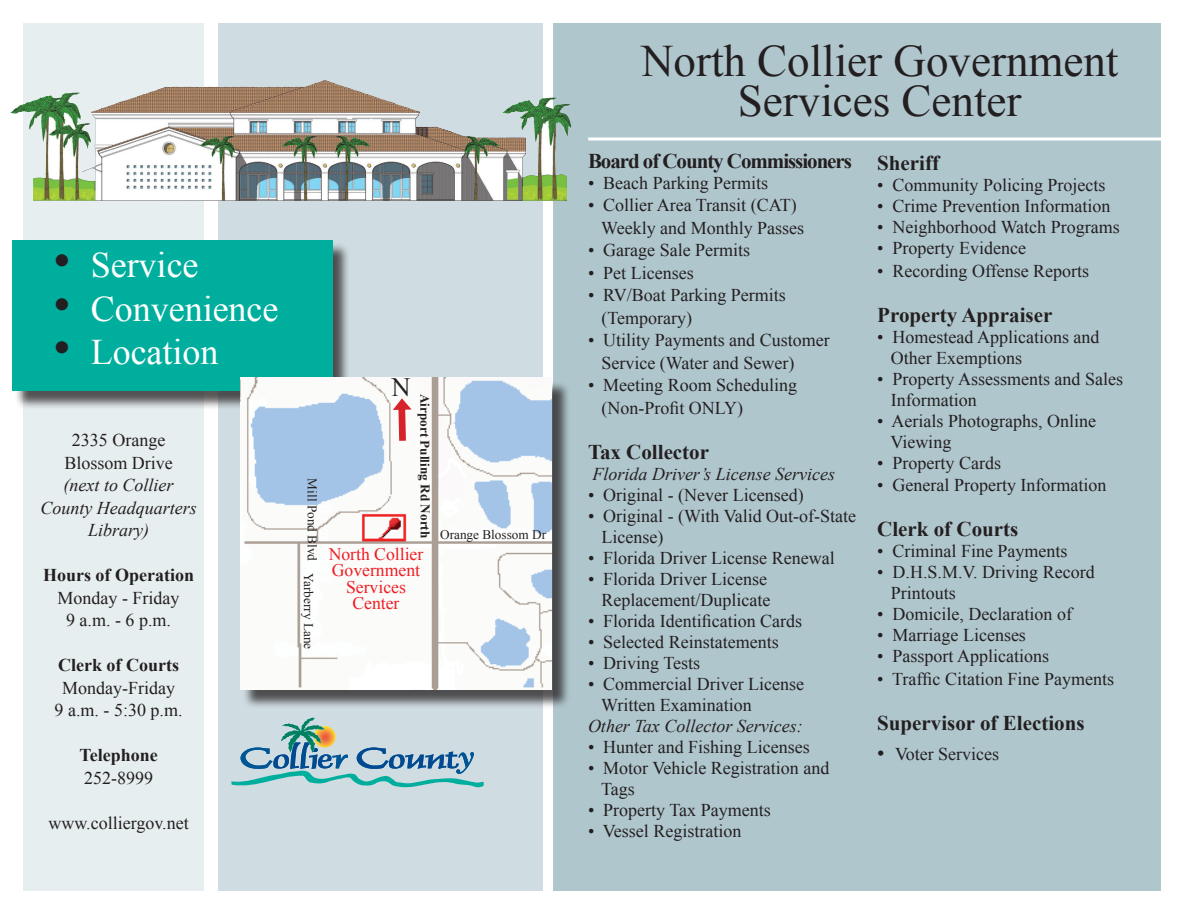
<style>
.page{position:relative;width:1188px;height:918px;background:#fff}
.page>*{position:absolute;margin:0;border:0;box-sizing:border-box;transform-origin:0 0}
.t1{font:45px/40.5px "Times New Roman";color:#231f20;text-align:center}
.t2{font:36px "Times New Roman";color:#fff}
.t3{font:26.55px "Times New Roman";color:#231f20}
.t4{font:700 21px "Times New Roman";color:#231f20}
.t5{font:700 21px "Times New Roman";letter-spacing:-.05em;color:#231f20}
.t6{font:18px/21px "Times New Roman";color:#231f20}
.t7{font:italic 18px/22.5px "Times New Roman";color:#231f20;text-align:center}
.t8{font:700 18px "Times New Roman";color:#231f20}
.t9{font:17.7px/16.5px "Times New Roman";color:#ee1d23;text-align:center}
.t10{font:13.2px "Times New Roman";color:#231f20}
.t11{font:700 13.2px "Times New Roman";letter-spacing:-.005em;color:#231f20}
.s1{font-size:21px}
</style>
<div class="page">
<div style="left:553px;top:23px;width:608px;height:868px;background:#b0c6cd"></div>
<svg style="left:218px;top:23px;width:324px;height:868px;background:#c7d3d5"></svg>
<div style="left:23px;top:23px;width:181px;height:868px;background:#e7eef0"></div>
<hr style="left:588px;top:137px;width:573px;height:3px;background:#fff">
<img style="left:56px;top:82px;width:263px;height:99px">
<div style="left:14px;top:242px;width:337px;height:167px;background:#231f20;opacity:.75"></div>
<div style="left:12px;top:240px;width:320px;height:151px;background:#00ae9e"></div>
<div style="left:242px;top:380px;width:329px;height:329px;background:#231f20;opacity:.75"></div>
<img style="left:240px;top:378px;width:312px;height:312px">
<svg style="left:393px;top:398px;width:19px;height:43px"></svg>
<svg style="left:231px;top:718px;width:253px;height:69px;background:#a5c5cd"></svg>
<p class="t2" style="left:54px;top:241px;width:146px"><sup>●</sup> Service</p>
<p class="t2" style="left:54px;top:285px;width:226px"><sup>●</sup> Convenience</p>
<p class="t2" style="left:54px;top:328px;width:166px"><sup>●</sup> Location</p>
<p class="t6" style="left:72px;top:430px;width:95px">2335 Orange</p>
<p class="t6" style="left:64px;top:452px;width:110px">Blossom Drive</p>
<p class="t7" style="left:40px;top:474px;width:158px">(next to Collier<br>County Headquarters<br>Library)</p>
<p class="t8" style="left:43px;top:563px;width:153px">Hours of Operation</p>
<p class="t6" style="left:58px;top:587px;width:123px">Monday - Friday</p>
<p class="t6" style="left:66px;top:610px;width:106px">9 a.m. - 6 p.m.</p>
<p class="t8" style="left:58px;top:653px;width:122px">Clerk of Courts</p>
<p class="t6" style="left:62px;top:677px;width:114px">Monday-Friday</p>
<p class="t6" style="left:55px;top:700px;width:129px">9 a.m. - 5:30 p.m.</p>
<p class="t8" style="left:79px;top:743px;width:80px">Telephone</p>
<p class="t6" style="left:84px;top:767px;width:70px">252-8999</p>
<p class="t6" style="left:48px;top:812px;width:142px">www.colliergov.net</p>
<p class="t10" style="left:321px;top:478px;width:84px;rotate:90deg">Mill Pond Blvd</p>
<p class="t10" style="left:317px;top:573px;width:78px;rotate:90deg">Yarberry Lane</p>
<p class="t3" style="left:391px;top:370px;width:21px">N</p>
<p class="t11" style="left:434px;top:394px;width:146px;rotate:90deg">Airport Pulling Rd North</p>
<p class="t9" style="left:329px;top:545px;width:96px">North Collier<br>Government<br>Services<br>Center</p>
<p class="t10" style="left:440px;top:526px;width:107px">Orange Blossom Dr</p>
<p class="t1" style="left:641px;top:40px;width:479px">North Collier Government<br>Services Center</p>
<p class="t5" style="left:588px;top:146px;width:266px">Board of County Commissioners</p>
<p class="t6" style="left:588px;top:172px;width:182px">• Beach Parking Permits</p>
<p class="t6" style="left:588px;top:195px;width:210px">• Collier Area Transit (CAT)</p>
<p class="t6" style="left:601px;top:217px;width:205px">Weekly and Monthly Passes</p>
<p class="t6" style="left:588px;top:240px;width:164px">• Garage Sale Permits</p>
<p class="t6" style="left:588px;top:262px;width:107px">• Pet Licenses</p>
<p class="t6" style="left:588px;top:285px;width:199px">• RV/Boat Parking Permits</p>
<p class="t6" style="left:602px;top:307px;width:92px">(Temporary)</p>
<p class="t6" style="left:588px;top:330px;width:243px">• Utility Payments and Customer</p>
<p class="t6" style="left:602px;top:352px;width:194px">Service (Water and Sewer)</p>
<p class="t6" style="left:588px;top:375px;width:211px">• Meeting Room Scheduling</p>
<p class="t6" style="left:602px;top:397px;width:143px">(Non-Profit ONLY)</p>
<p class="t4" style="left:588px;top:437px;width:123px">Tax Collector</p>
<p class="t7" style="left:592px;top:462px;width:244px">Florida Driver’s License Services</p>
<p class="t6" style="left:588px;top:484px;width:217px">• Original - (Never Licensed)</p>
<p class="t6" style="left:602px;top:505px;width:256px;text-indent:-14px">• Original - (With Valid Out-of-State<br>License)</p>
<p class="t6" style="left:588px;top:547px;width:248px">• Florida Driver License Renewal</p>
<p class="t6" style="left:588px;top:568px;width:181px">• Florida Driver License</p>
<p class="t6" style="left:602px;top:589px;width:170px">Replacement/Duplicate</p>
<p class="t6" style="left:588px;top:610px;width:216px">• Florida Identification Cards</p>
<p class="t6" style="left:588px;top:631px;width:192px">• Selected Reinstatements</p>
<p class="t6" style="left:588px;top:652px;width:114px">• Driving Tests</p>
<p class="t6" style="left:588px;top:673px;width:218px">• Commercial Driver License</p>
<p class="t6" style="left:601px;top:694px;width:152px">Written Examination</p>
<p class="t7" style="left:588px;top:714px;width:216px">Other Tax Collector Services:</p>
<p class="t6" style="left:588px;top:736px;width:223px">• Hunter and Fishing Licenses</p>
<p class="t6" style="left:588px;top:757px;width:243px">• Motor Vehicle Registration and</p>
<p class="t6" style="left:601px;top:778px;width:35px">Tags</p>
<p class="t6" style="left:588px;top:799px;width:184px">• Property Tax Payments</p>
<p class="t6" style="left:588px;top:820px;width:155px">• Vessel Registration</p>
<p class="t4" style="left:877px;top:148px;width:63px">Sheriff</p>
<p class="t6" style="left:877px;top:174px;width:230px">• Community Policing Projects</p>
<p class="t6" style="left:877px;top:195px;width:235px">• Crime Prevention Information</p>
<p class="t6" style="left:877px;top:216px;width:244px">• Neighborhood Watch Programs</p>
<p class="t6" style="left:877px;top:237px;width:150px">• Property Evidence</p>
<p class="t6" style="left:877px;top:260px;width:213px">• Recording Offense Reports</p>
<p class="t4" style="left:877px;top:300px;width:177px">Property Appraiser</p>
<p class="t6" style="left:891px;top:326px;width:210px;text-indent:-14px">• Homestead Applications and<br>Other Exemptions</p>
<p class="t6" style="left:891px;top:368px;width:234px;text-indent:-14px">• Property Assessments and Sales<br>Information</p>
<p class="t6" style="left:877px;top:410px;width:220px">• Aerials Photographs, Online</p>
<p class="t6" style="left:890px;top:431px;width:62px">Viewing</p>
<p class="t6" style="left:877px;top:452px;width:125px">• Property Cards</p>
<p class="t6" style="left:877px;top:474px;width:231px">• General Property Information</p>
<p class="t4" style="left:877px;top:514px;width:143px">Clerk of Courts</p>
<p class="t6" style="left:877px;top:540px;width:192px">• Criminal Fine Payments</p>
<p class="t6" style="left:877px;top:561px;width:219px">• D.H.S.M.V. Driving Record</p>
<p class="t6" style="left:891px;top:582px;width:67px">Printouts</p>
<p class="t6" style="left:877px;top:603px;width:196px">• Domicile, Declaration of</p>
<p class="t6" style="left:877px;top:624px;width:150px">• Marriage Licenses</p>
<p class="t6" style="left:877px;top:645px;width:173px">• Passport Applications</p>
<p class="t6" style="left:877px;top:668px;width:238px">• Traffic Citation Fine Payments</p>
<p class="t4" style="left:877px;top:708px;width:209px">Supervisor of Elections</p>
<p class="t6" style="left:877px;top:743px;width:124px"><span class="s1">•</span> Voter Services</p>
</div>
